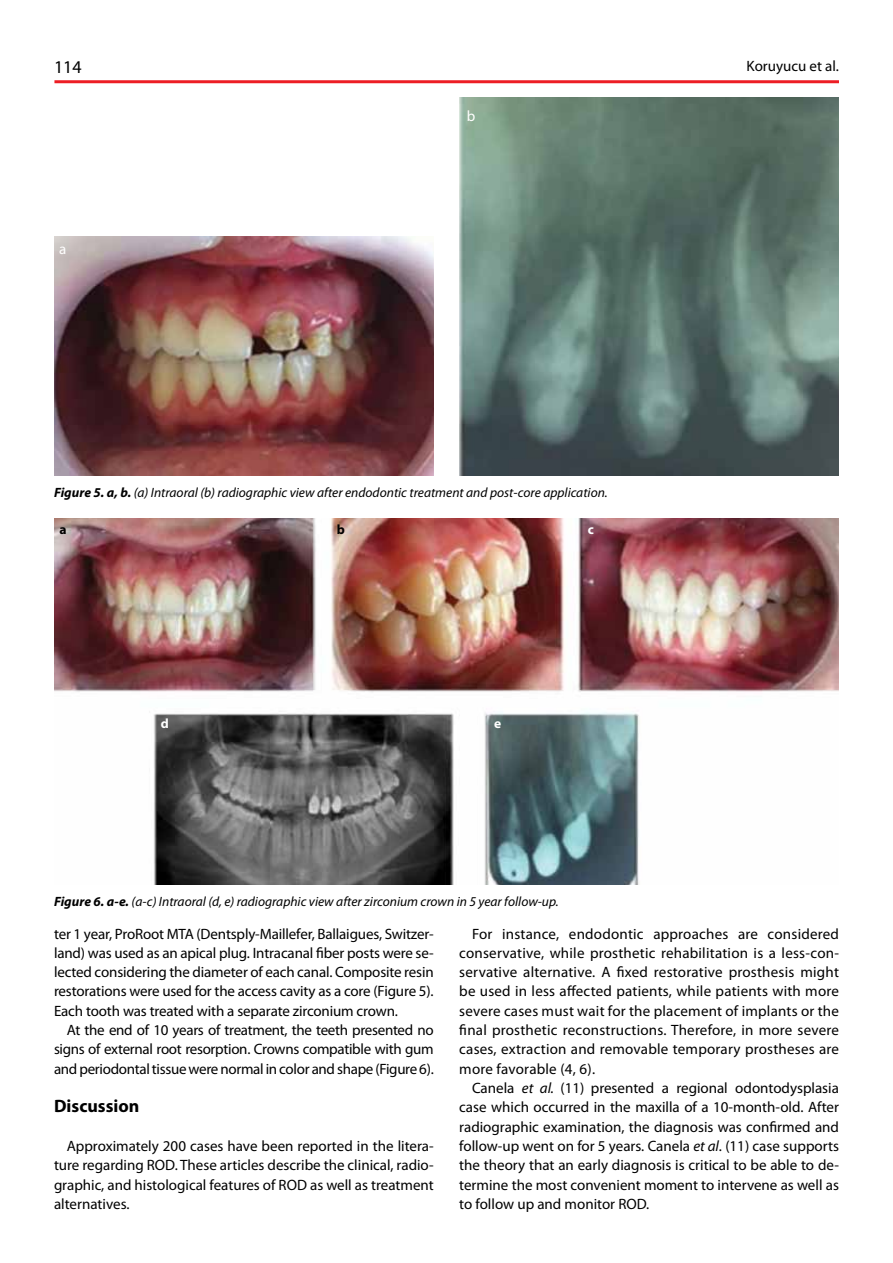
<style>
.page{position:relative;width:893px;height:1263px;background:#fff}
.page>*{position:absolute;margin:0;border:0;box-sizing:border-box;transform-origin:0 0}
.t1{font:700 18px "Myriad Pro";color:#000}
.t2{font:18px "Myriad Pro";color:#000}
.t3{font:15px/19.4px "Myriad Pro";color:#000;text-align:justify}
.t4{font:15px "Myriad Pro";color:#fff}
.t5{font:italic 13.5px "Myriad Pro";color:#000}
.t6{font:700 13.5px "Myriad Pro";color:#fff}
.t7{font:700 13.5px "Myriad Pro";color:#000}
.s1{font-weight:700}
.s2{font-style:italic}
</style>
<div class="page">
<hr style="left:54px;top:80px;width:785px;height:3px;background:#ed1d24">
<img style="left:54px;top:237px;width:380px;height:238px">
<img style="left:459px;top:98px;width:380px;height:377px">
<img style="left:54px;top:519px;width:785px;height:365px">
<p class="t2" style="left:54px;top:56px;width:29px">114</p>
<p class="t3" style="left:746px;top:56px;width:94px">Koruyucu et al.</p>
<p class="t4" style="left:59px;top:239px;width:9px">a</p>
<p class="t4" style="left:467px;top:106px;width:10px">b</p>
<p class="t5" style="left:54px;top:484px;width:555px"><span class="s1">Figure 5. a, b.</span> (a) Intraoral (b) radiographic view after endodontic treatment and post-core application.</p>
<p class="t7" style="left:60px;top:521px;width:9px">a</p>
<p class="t7" style="left:337px;top:521px;width:10px">b</p>
<p class="t6" style="left:588px;top:521px;width:8px">c</p>
<p class="t6" style="left:161px;top:714px;width:10px">d</p>
<p class="t6" style="left:494px;top:714px;width:9px">e</p>
<p class="t5" style="left:54px;top:893px;width:506px"><span class="s1">Figure 6. a-e.</span> (a-c) Intraoral (d, e) radiographic view after zirconium crown in 5 year follow-up.</p>
<p class="t3" style="left:54px;top:923px;width:381px">ter 1 year, ProRoot MTA (Dentsply-Maillefer, Ballaigues, Switzer&shy;land) was used as an apical plug. Intracanal fiber posts were se&shy;lected considering the diameter of each canal. Composite resin restorations were used for the access cavity as a core (Figure 5).<br>Each tooth was treated with a separate zirconium crown.</p>
<p class="t3" style="left:54px;top:1020px;width:381px;text-indent:13px">At the end of 10 years of treatment, the teeth presented no signs of external root resorption. Crowns compatible with gum and periodontal tissue were normal in color and shape (Figure 6).</p>
<p class="t1" style="left:54px;top:1094px;width:87px">Discussion</p>
<p class="t3" style="left:54px;top:1136px;width:381px;text-indent:13px">Approximately 200 cases have been reported in the litera&shy;ture regarding ROD. These articles describe the clinical, radio&shy;graphic, and histological features of ROD as well as treatment alternatives.</p>
<p class="t3" style="left:459px;top:923px;width:381px;text-indent:13px">For instance, endodontic approaches are considered conservative, while prosthetic rehabilitation is a less-con&shy;servative alternative. A fixed restorative prosthesis might be used in less affected patients, while patients with more severe cases must wait for the placement of implants or the final prosthetic reconstructions. Therefore, in more severe cases, extraction and removable temporary prostheses are more favorable (4, 6).</p>
<p class="t3" style="left:459px;top:1078px;width:381px;text-indent:13px">Canela <span class="s2">et al.</span> (11) presented a regional odontodysplasia case which occurred in the maxilla of a 10-month-old. After radiographic examination, the diagnosis was confirmed and follow-up went on for 5 years. Canela <span class="s2">et al</span>. (11) case supports the theory that an early diagnosis is critical to be able to de&shy;termine the most convenient moment to intervene as well as to follow up and monitor ROD.</p>
</div>
